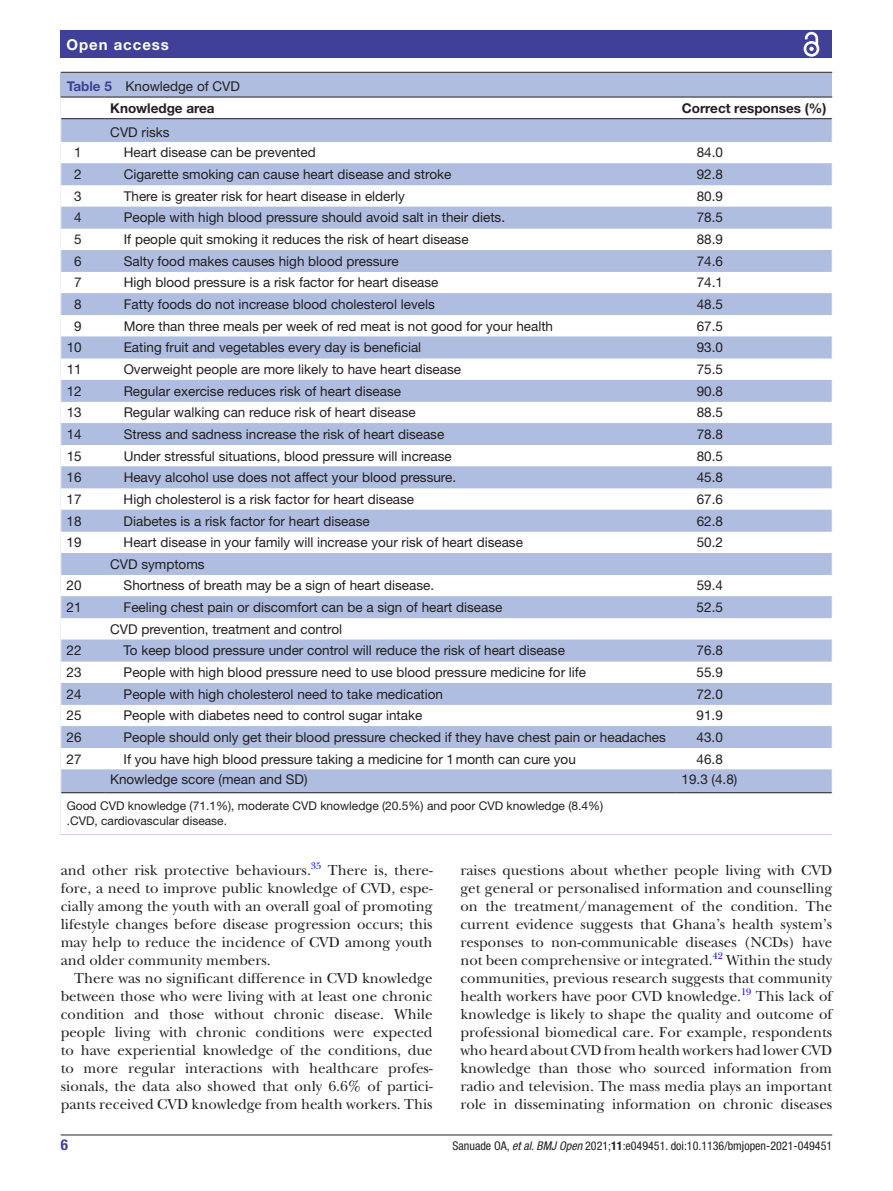
<style>
.page{position:relative;width:893px;height:1191px;background:#fff}
.page>*{position:absolute;margin:0;border:0;box-sizing:border-box;transform-origin:0 0}
.t1{font:15px/18px "New Baskerville";color:#231f20;text-align:justify}
.t2{font:700 15px "Helvetica Neue LT Std";letter-spacing:.065em;color:#fff}
.t3{font:700 condensed 15px "Helvetica Neue LT Std";color:#414099}
.t4{font:13.5px/22px "Helvetica Neue LT Std";color:#231f20}
.t5{font:700 13.5px "Helvetica Neue LT Std";color:#231f20}
.t6{font:12px/15px "Helvetica Neue LT Std";color:#231f20}
.t7{font:condensed 12px "Helvetica Neue LT Std";color:#231f20}
.t8{font:9.9px "New Baskerville";color:#00f}
.s1{font-weight:700;color:#414099}
.s2{font-weight:700}
.s3{font-style:italic}
</style>
<div class="page">
<hr style="left:61px;top:1134px;width:771px;height:1px;background:#231f20">
<div style="left:61px;top:31px;width:771px;height:27px;background:#414099"></div>
<svg style="left:803px;top:31px;width:17px;height:26px"></svg>
<div style="left:61px;top:73px;width:771px;height:761px;background:#afbde1"></div>
<hr style="left:61px;top:72px;width:771px;height:1px;background:#231f20">
<div style="left:61px;top:98px;width:771px;height:736px;background:#fff"></div>
<svg style="left:61px;top:119px;width:771px;height:673px"></svg>
<hr style="left:61px;top:97px;width:43px;height:1px;background:#231f20">
<hr style="left:61px;top:118px;width:43px;height:1px;background:#231f20">
<hr style="left:104px;top:97px;width:572px;height:1px;background:#231f20">
<hr style="left:104px;top:118px;width:572px;height:1px;background:#231f20">
<hr style="left:676px;top:97px;width:156px;height:1px;background:#231f20">
<hr style="left:676px;top:118px;width:156px;height:1px;background:#231f20">
<hr style="left:104px;top:792px;width:572px;height:1px;background:#231f20">
<hr style="left:676px;top:792px;width:156px;height:1px;background:#231f20">
<hr style="left:61px;top:792px;width:43px;height:1px;background:#231f20">
<svg style="left:60px;top:97px;width:1px;height:695px"></svg>
<hr style="left:67px;top:809px;width:765px;height:2px;background:#fff">
<hr style="left:67px;top:824px;width:765px;height:2px;background:#fff">
<p class="t2" style="left:66px;top:35px;width:104px">Open access</p>
<p class="t4" style="left:110px;top:75px;width:131px;text-indent:-44px"><span class="s1">Table 5</span> Knowledge of CVD<br><span class="s2">Knowledge area</span></p>
<p class="t4" style="left:110px;top:121px;width:61px">CVD risks</p>
<p class="t5" style="left:682px;top:99px;width:146px">Correct responses (%)</p>
<p class="t4" style="left:74px;top:141px;width:9px">1</p>
<p class="t4" style="left:124px;top:141px;width:194px">Heart disease can be prevented</p>
<p class="t4" style="left:697px;top:141px;width:28px">84.0</p>
<p class="t4" style="left:74px;top:163px;width:9px">2</p>
<p class="t4" style="left:124px;top:163px;width:329px">Cigarette smoking can cause heart disease and stroke</p>
<p class="t4" style="left:697px;top:163px;width:28px">92.8</p>
<p class="t4" style="left:74px;top:185px;width:9px">3</p>
<p class="t4" style="left:124px;top:185px;width:283px">There is greater risk for heart disease in elderly</p>
<p class="t4" style="left:697px;top:185px;width:28px">80.9</p>
<p class="t4" style="left:74px;top:206px;width:9px">4</p>
<p class="t4" style="left:124px;top:206px;width:383px">People with high blood pressure should avoid salt in their diets.</p>
<p class="t4" style="left:697px;top:206px;width:28px">78.5</p>
<p class="t4" style="left:74px;top:228px;width:9px">5</p>
<p class="t4" style="left:124px;top:228px;width:346px">If people quit smoking it reduces the risk of heart disease</p>
<p class="t4" style="left:697px;top:228px;width:28px">88.9</p>
<p class="t4" style="left:74px;top:250px;width:9px">6</p>
<p class="t4" style="left:124px;top:250px;width:276px">Salty food makes causes high blood pressure</p>
<p class="t4" style="left:697px;top:250px;width:28px">74.6</p>
<p class="t4" style="left:74px;top:271px;width:9px">7</p>
<p class="t4" style="left:124px;top:271px;width:316px">High blood pressure is a risk factor for heart disease</p>
<p class="t4" style="left:697px;top:271px;width:28px">74.1</p>
<p class="t4" style="left:74px;top:293px;width:9px">8</p>
<p class="t4" style="left:124px;top:293px;width:313px">Fatty foods do not increase blood cholesterol levels</p>
<p class="t4" style="left:697px;top:293px;width:28px">48.5</p>
<p class="t4" style="left:74px;top:315px;width:9px">9</p>
<p class="t4" style="left:124px;top:315px;width:431px">More than three meals per week of red meat is not good for your health</p>
<p class="t4" style="left:697px;top:315px;width:28px">67.5</p>
<p class="t4" style="left:67px;top:336px;width:17px">10</p>
<p class="t4" style="left:124px;top:336px;width:299px">Eating fruit and vegetables every day is beneficial</p>
<p class="t4" style="left:697px;top:336px;width:28px">93.0</p>
<p class="t4" style="left:67px;top:358px;width:17px">11</p>
<p class="t4" style="left:124px;top:358px;width:339px">Overweight people are more likely to have heart disease</p>
<p class="t4" style="left:697px;top:358px;width:28px">75.5</p>
<p class="t4" style="left:67px;top:379px;width:17px">12</p>
<p class="t4" style="left:124px;top:379px;width:279px">Regular exercise reduces risk of heart disease</p>
<p class="t4" style="left:697px;top:379px;width:28px">90.8</p>
<p class="t4" style="left:67px;top:401px;width:17px">13</p>
<p class="t4" style="left:124px;top:401px;width:294px">Regular walking can reduce risk of heart disease</p>
<p class="t4" style="left:697px;top:401px;width:28px">88.5</p>
<p class="t4" style="left:67px;top:423px;width:17px">14</p>
<p class="t4" style="left:124px;top:423px;width:322px">Stress and sadness increase the risk of heart disease</p>
<p class="t4" style="left:697px;top:423px;width:28px">78.8</p>
<p class="t4" style="left:67px;top:444px;width:17px">15</p>
<p class="t4" style="left:124px;top:444px;width:330px">Under stressful situations, blood pressure will increase</p>
<p class="t4" style="left:697px;top:444px;width:28px">80.5</p>
<p class="t4" style="left:67px;top:466px;width:17px">16</p>
<p class="t4" style="left:124px;top:466px;width:334px">Heavy alcohol use does not affect your blood pressure.</p>
<p class="t4" style="left:697px;top:466px;width:28px">45.8</p>
<p class="t4" style="left:67px;top:488px;width:17px">17</p>
<p class="t4" style="left:124px;top:488px;width:292px">High cholesterol is a risk factor for heart disease</p>
<p class="t4" style="left:697px;top:488px;width:28px">67.6</p>
<p class="t4" style="left:67px;top:509px;width:17px">18</p>
<p class="t4" style="left:124px;top:509px;width:248px">Diabetes is a risk factor for heart disease</p>
<p class="t4" style="left:697px;top:509px;width:28px">62.8</p>
<p class="t4" style="left:67px;top:531px;width:17px">19</p>
<p class="t4" style="left:124px;top:531px;width:401px">Heart disease in your family will increase your risk of heart disease</p>
<p class="t4" style="left:697px;top:531px;width:28px">50.2</p>
<p class="t4" style="left:110px;top:553px;width:96px">CVD symptoms</p>
<p class="t4" style="left:67px;top:574px;width:17px">20</p>
<p class="t4" style="left:124px;top:574px;width:312px">Shortness of breath may be a sign of heart disease.</p>
<p class="t4" style="left:697px;top:574px;width:28px">59.4</p>
<p class="t4" style="left:67px;top:596px;width:17px">21</p>
<p class="t4" style="left:124px;top:596px;width:380px">Feeling chest pain or discomfort can be a sign of heart disease</p>
<p class="t4" style="left:697px;top:596px;width:28px">52.5</p>
<p class="t4" style="left:110px;top:618px;width:234px">CVD prevention, treatment and control</p>
<p class="t4" style="left:67px;top:639px;width:17px">22</p>
<p class="t4" style="left:124px;top:639px;width:443px">To keep blood pressure under control will reduce the risk of heart disease</p>
<p class="t4" style="left:697px;top:639px;width:28px">76.8</p>
<p class="t4" style="left:67px;top:661px;width:17px">23</p>
<p class="t4" style="left:124px;top:661px;width:464px">People with high blood pressure need to use blood pressure medicine for life</p>
<p class="t4" style="left:697px;top:661px;width:28px">55.9</p>
<p class="t4" style="left:67px;top:682px;width:17px">24</p>
<p class="t4" style="left:124px;top:682px;width:321px">People with high cholesterol need to take medication</p>
<p class="t4" style="left:697px;top:682px;width:28px">72.0</p>
<p class="t4" style="left:67px;top:704px;width:17px">25</p>
<p class="t4" style="left:124px;top:704px;width:300px">People with diabetes need to control sugar intake</p>
<p class="t4" style="left:697px;top:704px;width:28px">91.9</p>
<p class="t4" style="left:67px;top:726px;width:17px">26</p>
<p class="t4" style="left:124px;top:726px;width:544px">People should only get their blood pressure checked if they have chest pain or headaches</p>
<p class="t4" style="left:697px;top:726px;width:28px">43.0</p>
<p class="t4" style="left:67px;top:747px;width:17px">27</p>
<p class="t4" style="left:124px;top:747px;width:454px">If you have high blood pressure taking a medicine for 1month can cure you</p>
<p class="t4" style="left:697px;top:747px;width:28px">46.8</p>
<p class="t4" style="left:110px;top:768px;width:199px">Knowledge score (mean and SD)</p>
<p class="t4" style="left:682px;top:768px;width:57px">19.3 (4.8)</p>
<p class="t6" style="left:67px;top:798px;width:538px">Good CVD knowledge (71.1%), moderate CVD knowledge (20.5%) and poor CVD knowledge (8.4%) .CVD, cardiovascular disease.</p>
<p class="t1" style="left:61px;top:861px;width:252px">and other risk protective behaviours.</p>
<p class="t8" style="left:311px;top:859px;width:12px">35</p>
<p class="t1" style="left:61px;top:861px;width:373px;text-indent:267px">There is, there&shy;fore, a need to improve public knowledge of CVD, espe&shy;cially among the youth with an overall goal of promoting lifestyle changes before disease progression occurs; this may help to reduce the incidence of CVD among youth and older community members.</p>
<p class="t1" style="left:61px;top:969px;width:373px;text-indent:13px">There was no significant difference in CVD knowledge between those who were living with at least one chronic condition and those without chronic disease. While people living with chronic conditions were expected to have experiential knowledge of the conditions, due to more regular interactions with healthcare profes&shy;sionals, the data also showed that only 6.6% of partici&shy;pants received CVD knowledge from health workers. This</p>
<p class="t1" style="left:460px;top:861px;width:373px">raises questions about whether people living with CVD get general or personalised information and counselling on the treatment/management of the condition. The current evidence suggests that Ghana’s health system’s responses to non-communicable diseases (NCDs) have not been comprehensive or integrated.<sup>42</sup> Within the study communities, previous research suggests that community health workers have poor CVD knowledge.</p>
<p class="t8" style="left:741px;top:985px;width:12px">19</p>
<p class="t1" style="left:460px;top:987px;width:373px;text-indent:295px">This lack of knowledge is likely to shape the quality and outcome of professional biomedical care. For example, respondents who heard about CVD from health workers had lower CVD knowledge than those who sourced information from radio and television. The mass media plays an important role in disseminating information on chronic diseases</p>
<p class="t3" style="left:61px;top:1135px;width:9px">6</p>
<p class="t7" style="left:453px;top:1138px;width:381px">Sanuade OA, <span class="s3">et al</span>. <span class="s3">BMJ Open</span> 2021;<span class="s2">11</span>:e049451. doi:10.1136/bmjopen-2021-049451</p>
</div>
